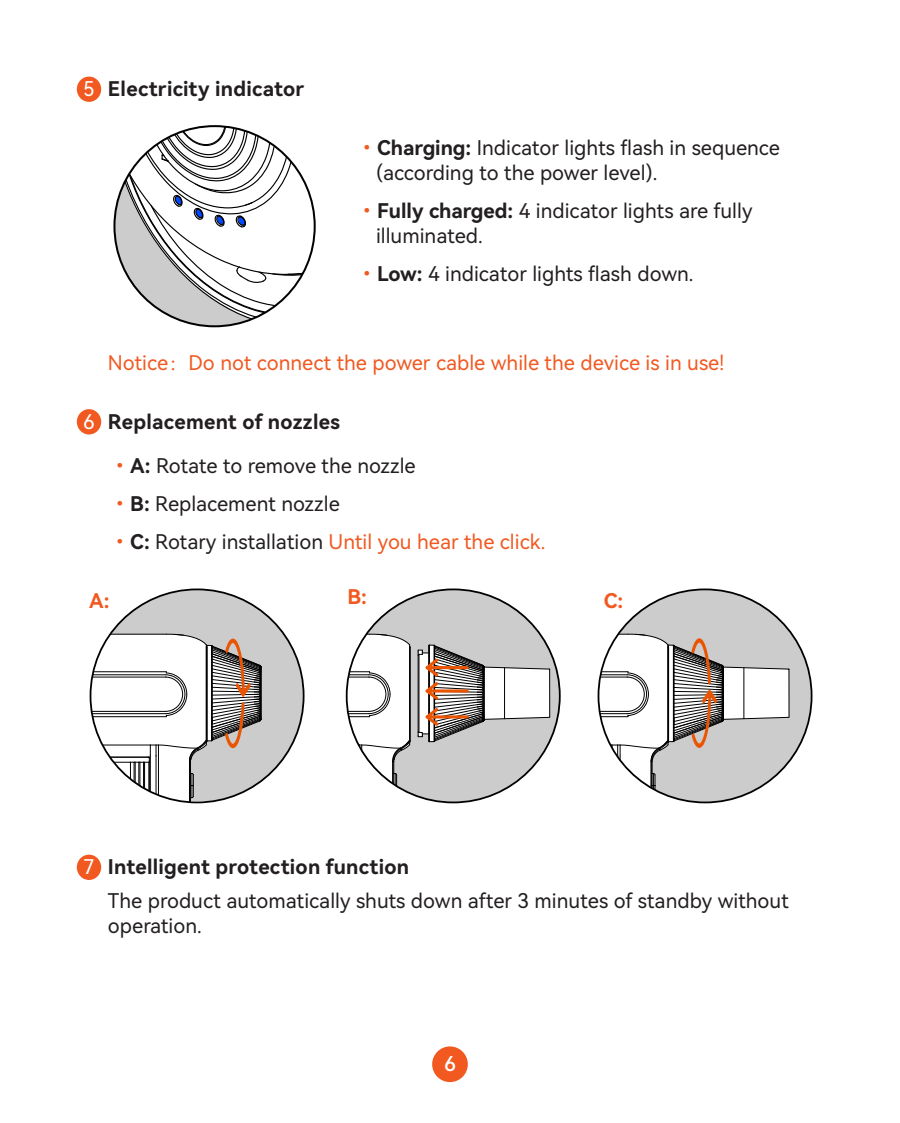
<style>
.page{position:relative;width:900px;height:1123px;background:#fff}
.page>*{position:absolute;margin:0;border:0;box-sizing:border-box;transform-origin:0 0}
.t1{font:20.47px "Harmony OS Sans Medium";color:#fff}
.问题标题_圆点{font:20.25px/25.2px "Harmony OS Sans";color:#231f20}
.问题标题_圆点-2{font:20.25px "Harmony OS Sans";color:#f15921}
._7_5行文{font:20.25px "Harmony OS Sans Bold";letter-spacing:.015em;color:#231f20}
.目录小标题{font:20.25px "Harmony OS Sans SC Bold";color:#f15921}
.t2{font:20.25px "Harmony OS Sans";color:#fff}
.s1{font-family:"Harmony OS Sans Bold";color:#f15921}
.s2{font-family:"Harmony OS Sans Bold"}
.s3{font-family:"Adobe Song Std";font-weight:300}
.s4{font-family:"Harmony OS Sans Bold";color:#231f20}
.s5{color:#231f20}
</style>
<div class="page">
<div style="left:432px;top:1046px;width:35px;height:36px;background:#f15921;border-radius:50%"></div>
<div style="left:77px;top:77px;width:24px;height:25px;background:#f15921;border-radius:50%"></div>
<div style="left:77px;top:409px;width:24px;height:25px;background:#f15921;border-radius:50%"></div>
<div style="left:77px;top:854px;width:24px;height:26px;background:#f15921;border-radius:50%"></div>
<svg style="left:114px;top:126px;width:200px;height:200px"></svg>
<div style="left:90px;top:589px;width:213px;height:212px;background:#ccc;border-radius:106px"></div>
<svg style="left:90px;top:633px;width:172px;height:169px"></svg>
<div style="left:346px;top:589px;width:213px;height:213px;background:#ccc;border-radius:106px"></div>
<svg style="left:346px;top:633px;width:65px;height:162px"></svg>
<svg style="left:417px;top:644px;width:132px;height:98px"></svg>
<div style="left:598px;top:589px;width:213px;height:213px;background:#ccc;border-radius:106px"></div>
<svg style="left:600px;top:633px;width:188px;height:169px"></svg>
<p class="t2" style="left:83px;top:75px;width:13px">5</p>
<p class="_7_5行文" style="left:108px;top:75px;width:198px">Electricity indicator</p>
<p class="问题标题_圆点" style="left:376px;top:134px;width:405px;text-indent:-19px"><span class="s1">・</span><span class="s2">Charging:</span> Indicator lights flash in sequence (according to the power level).</p>
<p class="问题标题_圆点" style="left:376px;top:197px;width:378px;text-indent:-19px"><span class="s1">・</span><span class="s2">Fully charged:</span> 4 indicator lights are fully illuminated.</p>
<p class="问题标题_圆点" style="left:357px;top:260px;width:338px"><span class="s1">・</span><span class="s2">Low:</span> 4 indicator lights flash down.</p>
<p class="t2" style="left:83px;top:407px;width:13px">6</p>
<p class="问题标题_圆点-2" style="left:108px;top:348px;width:617px">Notice<span class="s3">：</span>Do not connect the power cable while the device is in use!</p>
<p class="_7_5行文" style="left:108px;top:407px;width:233px">Replacement of nozzles</p>
<p class="问题标题_圆点" style="left:110px;top:452px;width:307px"><span class="s1">・</span><span class="s2">A:</span> Rotate to remove the nozzle</p>
<p class="问题标题_圆点" style="left:110px;top:490px;width:231px"><span class="s1">・</span><span class="s2">B:</span> Replacement nozzle</p>
<p class="问题标题_圆点-2" style="left:110px;top:527px;width:437px"><span class="s2">・</span><span class="s4">C:</span> <span class="s5">Rotary installation</span> Until you hear the click.</p>
<p class="目录小标题" style="left:89px;top:586px;width:22px">A:</p>
<p class="目录小标题" style="left:347px;top:583px;width:21px">B:</p>
<p class="目录小标题" style="left:603px;top:586px;width:21px">C:</p>
<p class="t2" style="left:83px;top:853px;width:13px">7</p>
<p class="_7_5行文" style="left:108px;top:853px;width:302px">Intelligent protection function</p>
<p class="问题标题_圆点" style="left:108px;top:887px;width:682px">The product automatically shuts down after 3 minutes of standby without operation.</p>
<p class="t1" style="left:444px;top:1049px;width:13px">6</p>
</div>
